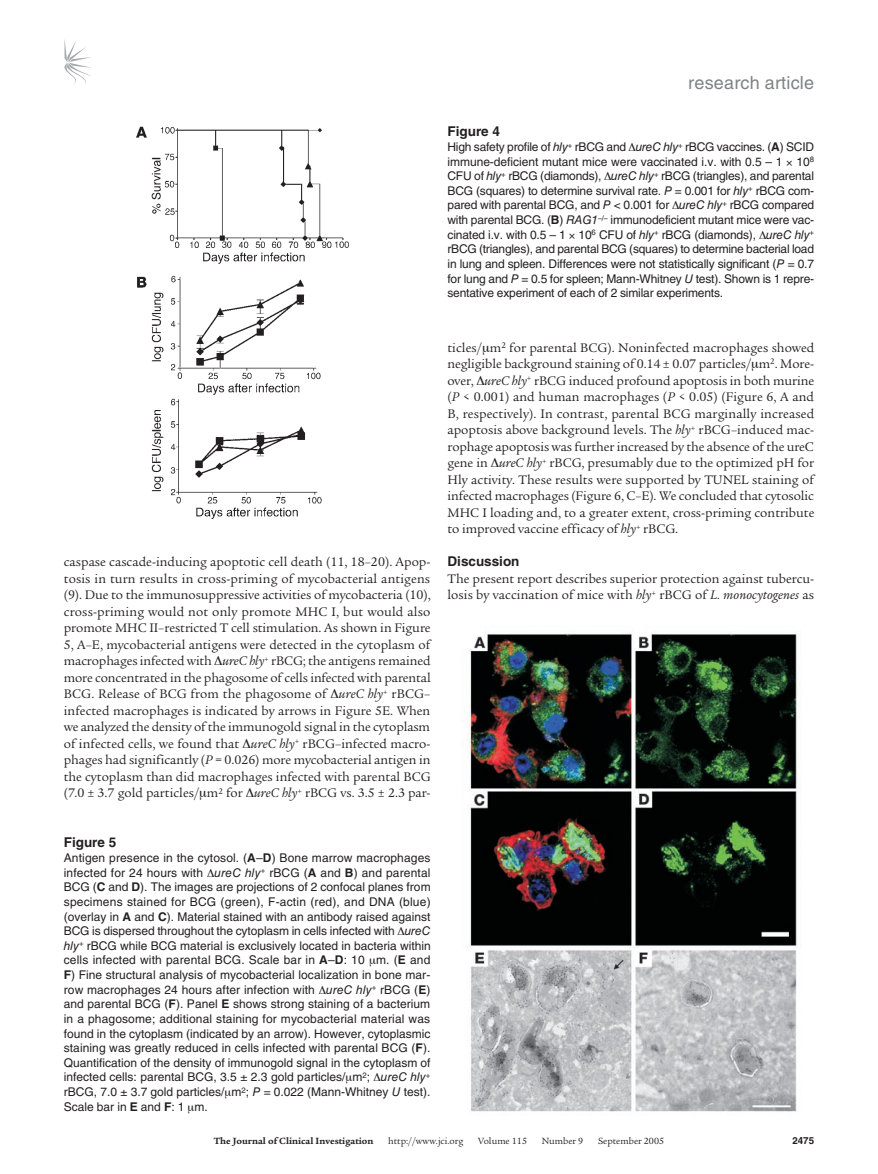
<style>
.page{position:relative;width:878px;height:1174px;background:#fff}
.page>*{position:absolute;margin:0;border:0;box-sizing:border-box;transform-origin:0 0}
.t1{font:18px "Helvetica LT Std";letter-spacing:.01em;color:#808285}
.t2{font:13.5px/16.5px "Legacy Serif Std";color:#231f20;text-align:justify}
.t3{font:700 13.5px "Helvetica LT Std";color:#231f20}
.t4{font:12px/14.7px "Helvetica LT Std";letter-spacing:-.005em;color:#231f20;text-align:justify}
.t5{font:9.75px "Legacy Serif Std";color:#231f20}
.t6{font:700 9.75px "Legacy Serif Std";color:#231f20}
.t7{font:700 9.75px "Helvetica LT Std";color:#231f20}
.s1{font-style:italic}
.s2{font-weight:700}
</style>
<div class="page">
<svg style="left:64px;top:39px;width:27px;height:45px"></svg>
<img style="left:136px;top:126px;width:213px;height:393px">
<img style="left:461px;top:632px;width:336px;height:480px">
<h1 class="t1" style="left:688px;top:72px;width:127px">research article</h1>
<p class="t3" style="left:447px;top:123px;width:54px">Figure 4</p>
<p class="t4" style="left:447px;top:139px;width:368px">High safety profile of <span class="s1">hly</span><sup>+</sup> rBCG and ∆<span class="s1">ureC hly</span><sup>+</sup> rBCG vaccines. (<span class="s2">A</span>) SCID immune-deficient mutant mice were vaccinated i.v. with 0.5 – 1 10<sup>8<br></sup>CFU of <span class="s1">hly</span><sup>+</sup> rBCG (diamonds), ∆<span class="s1">ureC hly</span><sup>+</sup> rBCG (triangles), and parental BCG (squares) to determine survival rate. <span class="s1">P</span> = 0.001 for <span class="s1">hly</span><sup>+</sup> rBCG com&shy;pared with parental BCG, and <span class="s1">P</span> &lt; 0.001 for ∆<span class="s1">ureC hly</span><sup>+</sup> rBCG compared with parental BCG. (<span class="s2">B</span>) <span class="s1">RAG1</span><sup>–/–</sup> immunodeficient mutant mice were vac&shy;cinated i.v. with 0.5 – 1 10<sup>6</sup> CFU of <span class="s1">hly</span><sup>+</sup> rBCG (diamonds), ∆<span class="s1">ureC hly</span><sup>+ </sup>rBCG (triangles), and parental BCG (squares) to determine bacterial load in lung and spleen. Differences were not statistically significant (<span class="s1">P</span> = 0.7 for lung and <span class="s1">P</span> = 0.5 for spleen; Mann-Whitney <span class="s1">U</span> test). Shown is 1 repre&shy;sentative experiment of each of 2 similar experiments.</p>
<p class="t2" style="left:64px;top:554px;width:368px">caspase cascade-inducing apoptotic cell death (11, 18–20). Apop&shy;tosis in turn results in cross-priming of mycobacterial antigens (9). Due to the immunosuppressive activities of mycobacteria (10), cross-priming would not only promote MHC I, but would also promote MHC II–restricted T cell stimulation. As shown in Figure 5, A–E, mycobacterial antigens were detected in the cytoplasm of macrophages infected with ∆<span class="s1">ureC hly</span><sup>+</sup> rBCG; the antigens remained more concentrated in the phagosome of cells infected with parental BCG. Release of BCG from the phagosome of ∆<span class="s1">ureC hly</span><sup>+</sup> rBCG– infected macrophages is indicated by arrows in Figure 5E. When we analyzed the density of the immunogold signal in the cytoplasm of infected cells, we found that ∆<span class="s1">ureC hly</span><sup>+</sup> rBCG–infected macro&shy;phages had significantly (<span class="s1">P</span> = 0.026) more mycobacterial antigen in the cytoplasm than did macrophages infected with parental BCG (7.0 ± 3.7 gold particles/ m<sup>2</sup> for ∆<span class="s1">ureC hly</span><sup>+</sup> rBCG vs. 3.5 ± 2.3 par-</p>
<p class="t3" style="left:64px;top:834px;width:54px">Figure 5</p>
<p class="t4" style="left:64px;top:850px;width:368px">Antigen presence in the cytosol. (<span class="s2">A</span>–<span class="s2">D</span>) Bone marrow macrophages infected for 24 hours with ∆<span class="s1">ureC hly</span><sup>+</sup> rBCG (<span class="s2">A</span> and <span class="s2">B</span>) and parental BCG (<span class="s2">C</span> and <span class="s2">D</span>). The images are projections of 2 confocal planes from specimens stained for BCG (green), F-actin (red), and DNA (blue) (overlay in <span class="s2">A</span> and <span class="s2">C</span>). Material stained with an antibody raised against BCG is dispersed throughout the cytoplasm in cells infected with ∆<span class="s1">ureC hly</span><sup>+</sup> rBCG while BCG material is exclusively located in bacteria within cells infected with parental BCG. Scale bar in <span class="s2">A</span>–<span class="s2">D</span>: 10 m. (<span class="s2">E</span> and <span class="s2">F</span>) Fine structural analysis of mycobacterial localization in bone mar&shy;row macrophages 24 hours after infection with ∆<span class="s1">ureC hly</span><sup>+</sup> rBCG (<span class="s2">E</span>) and parental BCG (<span class="s2">F</span>). Panel <span class="s2">E</span> shows strong staining of a bacterium in a phagosome; additional staining for mycobacterial material was found in the cytoplasm (indicated by an arrow). However, cytoplasmic staining was greatly reduced in cells infected with parental BCG (<span class="s2">F</span>).<br>Quantification of the density of immunogold signal in the cytoplasm of infected cells: parental BCG, 3.5 ± 2.3 gold particles/ m<sup>2</sup>; ∆<span class="s1">ureC hly</span><sup>+ </sup>rBCG, 7.0 ± 3.7 gold particles/ m<sup>2</sup>; <span class="s1">P</span> = 0.022 (Mann-Whitney <span class="s1">U</span> test).<br>Scale bar in <span class="s2">E</span> and <span class="s2">F</span>: 1 m.</p>
<p class="t2" style="left:447px;top:339px;width:368px">ticles/ m<sup>2</sup> for parental BCG). Noninfected macrophages showed negligible background staining of 0.14 ± 0.07 particles/ m<sup>2</sup>. More&shy;over, ∆<span class="s1">ureC hly</span><sup>+</sup> rBCG induced profound apoptosis in both murine (<span class="s1">P</span> &lt; 0.001) and human macrophages (<span class="s1">P</span> &lt; 0.05) (Figure 6, A and B, respectively). In contrast, parental BCG marginally increased apoptosis above background levels. The <span class="s1">hly</span><sup>+</sup> rBCG–induced mac&shy;rophage apoptosis was further increased by the absence of the ureC gene in ∆<span class="s1">ureC hly</span><sup>+</sup> rBCG, presumably due to the optimized pH for Hly activity. These results were supported by TUNEL staining of infected macrophages (Figure 6, C–E). We concluded that cytosolic MHC I loading and, to a greater extent, cross-priming contribute to improved vaccine efficacy of <span class="s1">hly</span><sup>+</sup> rBCG.</p>
<p class="t3" style="left:447px;top:553px;width:74px">Discussion</p>
<p class="t2" style="left:447px;top:570px;width:368px">The present report describes superior protection against tubercu&shy;losis by vaccination of mice with <span class="s1">hly</span><sup>+</sup> rBCG of <span class="s1">L. monocytogenes</span> as</p>
<p class="t6" style="left:214px;top:1135px;width:161px">The Journal of Clinical Investigation</p>
<p class="t5" style="left:388px;top:1135px;width:77px">http://www.jci.org</p>
<p class="t5" style="left:478px;top:1135px;width:50px">Volume 115</p>
<p class="t5" style="left:541px;top:1135px;width:43px">Number 9</p>
<p class="t5" style="left:598px;top:1135px;width:68px">September 2005</p>
<p class="t7" style="left:792px;top:1134px;width:23px">2475</p>
</div>
